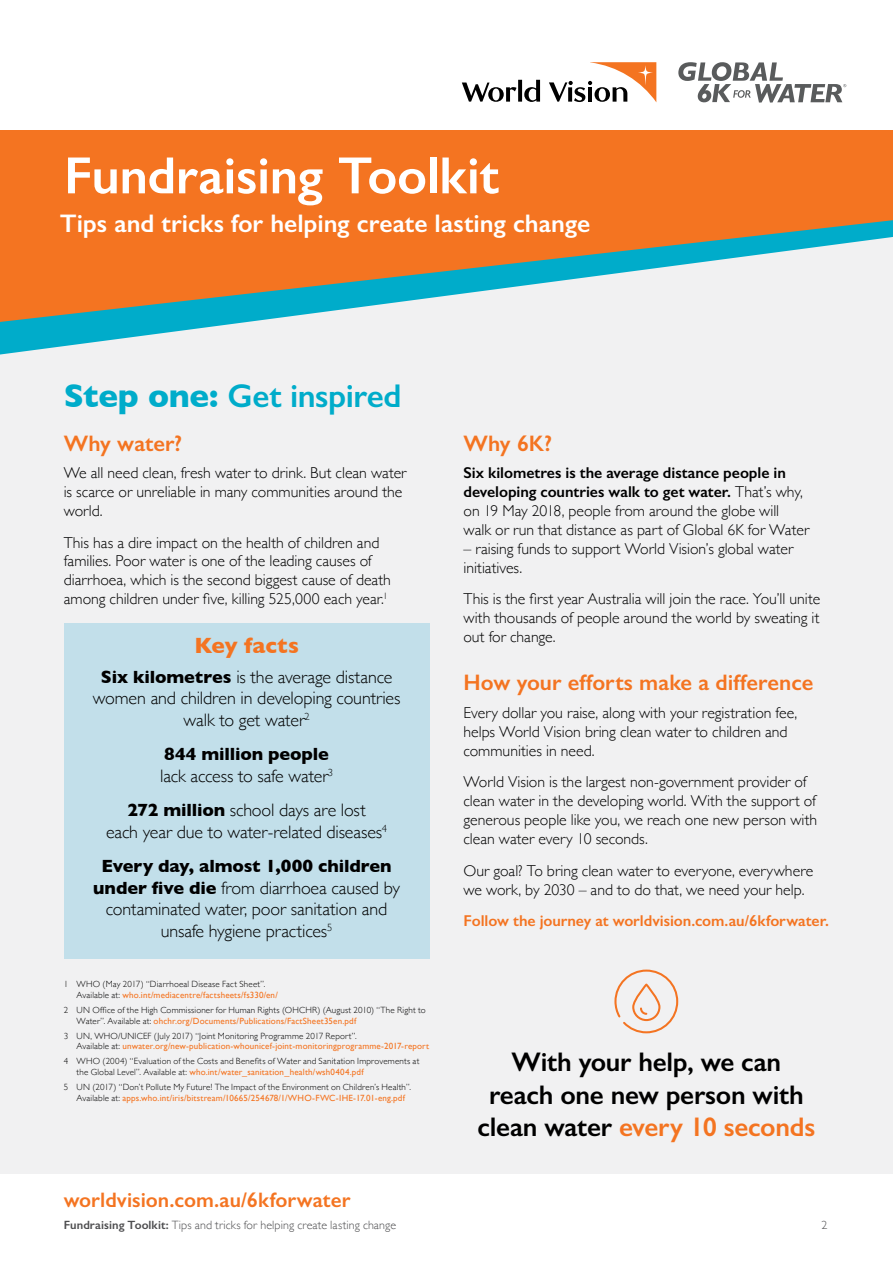
<style>
.page{position:relative;width:893px;height:1263px;background:#fff}
.page>*{position:absolute;margin:0;border:0;box-sizing:border-box;transform-origin:0 0}
.t1{font:600 52.5px "Gill Sans";letter-spacing:-.005em;color:#fff}
.t2{font:600 33px "Gill Sans";letter-spacing:-.01em;color:#00acca}
.t3{font:600 27px/32.4px "Gill Sans";letter-spacing:-.01em;color:#000;text-align:center}
.t4{font:600 25.5px "Gill Sans";color:#fff}
.t5{font:600 22.5px "Gill Sans";color:#f47421}
.t6{font:700 22.5px "Gill Sans";color:#f47421}
.t7{font:600 21px "Gill Sans";color:#f47421}
.t8{font:300 18px/21.6px "Gill Sans";letter-spacing:-.005em;color:#000;text-align:center}
.t9{font:300 15.75px/18.9px "Gill Sans";color:#000}
.t10{font:600 15.75px "Gill Sans";letter-spacing:-.005em;color:#f47421}
.t11{font:300 12px "Gill Sans";letter-spacing:.01em;color:#4d4d4f}
.t12{font:300 9px/10.8px "Gill Sans";letter-spacing:.02em;color:#000}
.t13{font:9px/10.8px "Gill Sans";letter-spacing:.015em;color:#f47421}
.s1{font-weight:700}
.s2{font-weight:400;color:#f47421}
.s3{font-weight:300;color:#000}
.s4{font-weight:600}
.s5{color:#f47421}
</style>
<div class="page">
<div style="left:0;top:130px;width:893px;height:1044px;background:#f1f1f2"></div>
<svg style="left:0;top:323px;width:239px;height:32px"></svg>
<svg style="left:0;top:130px;width:893px;height:193px;fill:#f47421"></svg>
<svg style="left:462px;top:62px;width:194px;height:40px"></svg>
<svg style="left:678px;top:62px;width:168px;height:41px"></svg>
<div style="left:64px;top:623px;width:365px;height:57px;background:#c2dfea"></div>
<div style="left:64px;top:657px;width:365px;height:94px;background:#c2dfea"></div>
<div style="left:64px;top:735px;width:365px;height:72px;background:#c2dfea"></div>
<div style="left:64px;top:791px;width:365px;height:72px;background:#c2dfea"></div>
<div style="left:64px;top:847px;width:365px;height:111px;background:#c2dfea"></div>
<svg style="left:614px;top:969px;width:64px;height:64px"></svg>
<h1 class="t1" style="left:64px;top:144px;width:436px">Fundraising Toolkit</h1>
<h3 class="t4" style="left:60px;top:208px;width:532px">Tips and tricks for helping create lasting change</h3>
<h2 class="t2" style="left:64px;top:376px;width:339px"><span class="s1">Step one:</span> Get inspired</h2>
<h3 class="t5" style="left:64px;top:429px;width:120px">Why water?</h3>
<p class="t9" style="left:64px;top:463px;width:344px">We all need clean, fresh water to drink. But clean water is scarce or unreliable in many communities around the world.</p>
<p class="t9" style="left:64px;top:532px;width:329px">This has a dire impact on the health of children and families. Poor water is one of the leading causes of diarrhoea, which is the second biggest cause of death among children under five, killing 525,000 each year.<sup>1</sup></p>
<h3 class="t6" style="left:194px;top:627px;width:106px">Key facts</h3>
<p class="t8" style="left:93px;top:665px;width:309px"><span class="s1">Six kilometres</span> is the average distance women and children in developing countries walk to get water<sup>2</sup></p>
<p class="t8" style="left:160px;top:743px;width:174px;text-align:left"><span class="s1">844 million people </span>lack access to safe water<sup>3</sup></p>
<p class="t8" style="left:106px;top:799px;width:283px"><span class="s1">272 million</span> school days are lost<br>each year due to water-related diseases<sup>4</sup></p>
<p class="t8" style="left:93px;top:855px;width:308px"><span class="s1">Every day, almost 1,000 children under five die</span> from diarrhoea caused by contaminated water, poor sanitation and unsafe hygiene practices<sup>5</sup></p>
<p class="t12" style="left:77px;top:978px;width:203px;text-indent:-13px">1 WHO (May 2017) “Diarrhoeal Disease Fact Sheet”.<br>Available at: <span class="s2">who.int/mediacentre/factsheets/fs330/en/</span></p>
<p class="t12" style="left:77px;top:1004px;width:351px;text-indent:-13px">2 UN Office of the High Commissioner for Human Rights (OHCHR) (August 2010) “The Right to<br>Water”. Available at: <span class="s2">ohchr.org/Documents/Publications/FactSheet35en.pdf</span></p>
<p class="t13" style="left:77px;top:1030px;width:354px;text-indent:-13px"><span class="s3">3 UN, WHO/UNICEF (July 2017) “Joint Monitoring Programme 2017 Report”.<br>Available at:</span> unwater.org/new-publication-whounicef-joint-monitoringprogramme-2017-report</p>
<p class="t12" style="left:77px;top:1056px;width:344px;text-indent:-13px">4 WHO (2004) “Evaluation of the Costs and Benefits of Water and Sanitation Improvements at the Global Level”. Available at: <span class="s2">who.int/water_sanitation_health/wsh0404.pdf</span></p>
<p class="t12" style="left:77px;top:1081px;width:336px;text-indent:-13px">5 UN (2017) “Don’t Pollute My Future! The Impact of the Environment on Children’s Health”.<br>Available at: <span class="s2">apps.who.int/iris/bitstream/10665/254678/1/WHO-FWC-IHE-17.01-eng.pdf</span></p>
<h3 class="t7" style="left:64px;top:1187px;width:288px">worldvision.com.au/6kforwater</h3>
<h3 class="t5" style="left:463px;top:429px;width:90px">Why 6K?</h3>
<p class="t9" style="left:463px;top:463px;width:347px"><span class="s4">Six kilometres is the average distance people in developing countries walk to get water.</span> That’s why, on 19 May 2018, people from around the globe will walk or run that distance as part of Global 6K for Water</p>
<p class="t9" style="left:463px;top:538px;width:331px">– raising funds to support World Vision’s global water initiatives.</p>
<p class="t9" style="left:463px;top:589px;width:358px;text-align:justify">This is the first year Australia will join the race. You’ll unite with thousands of people around the world by sweating it out for change.</p>
<h3 class="t5" style="left:463px;top:669px;width:351px">How your efforts make a difference</h3>
<p class="t9" style="left:463px;top:702px;width:335px">Every dollar you raise, along with your registration fee, helps World Vision bring clean water to children and communities in need.</p>
<p class="t9" style="left:463px;top:772px;width:355px">World Vision is the largest non-government provider of clean water in the developing world. With the support of generous people like you, we reach one new person with clean water every 10 seconds.</p>
<p class="t9" style="left:463px;top:860px;width:351px">Our goal? To bring clean water to everyone, everywhere we work, by 2030 – and to do that, we need your help.</p>
<p class="t10" style="left:463px;top:911px;width:367px">Follow the journey at worldvision.com.au/6kforwater.</p>
<h3 class="t3" style="left:477px;top:1046px;width:339px">With your help, we can reach one new person with clean water <span class="s5">every 10 seconds</span></h3>
<p class="t11" style="left:64px;top:1215px;width:334px"><span class="s4">Fundraising Toolkit:</span> Tips and tricks for helping create lasting change</p>
<p class="t11" style="left:821px;top:1215px;width:7px">2</p>
</div>
